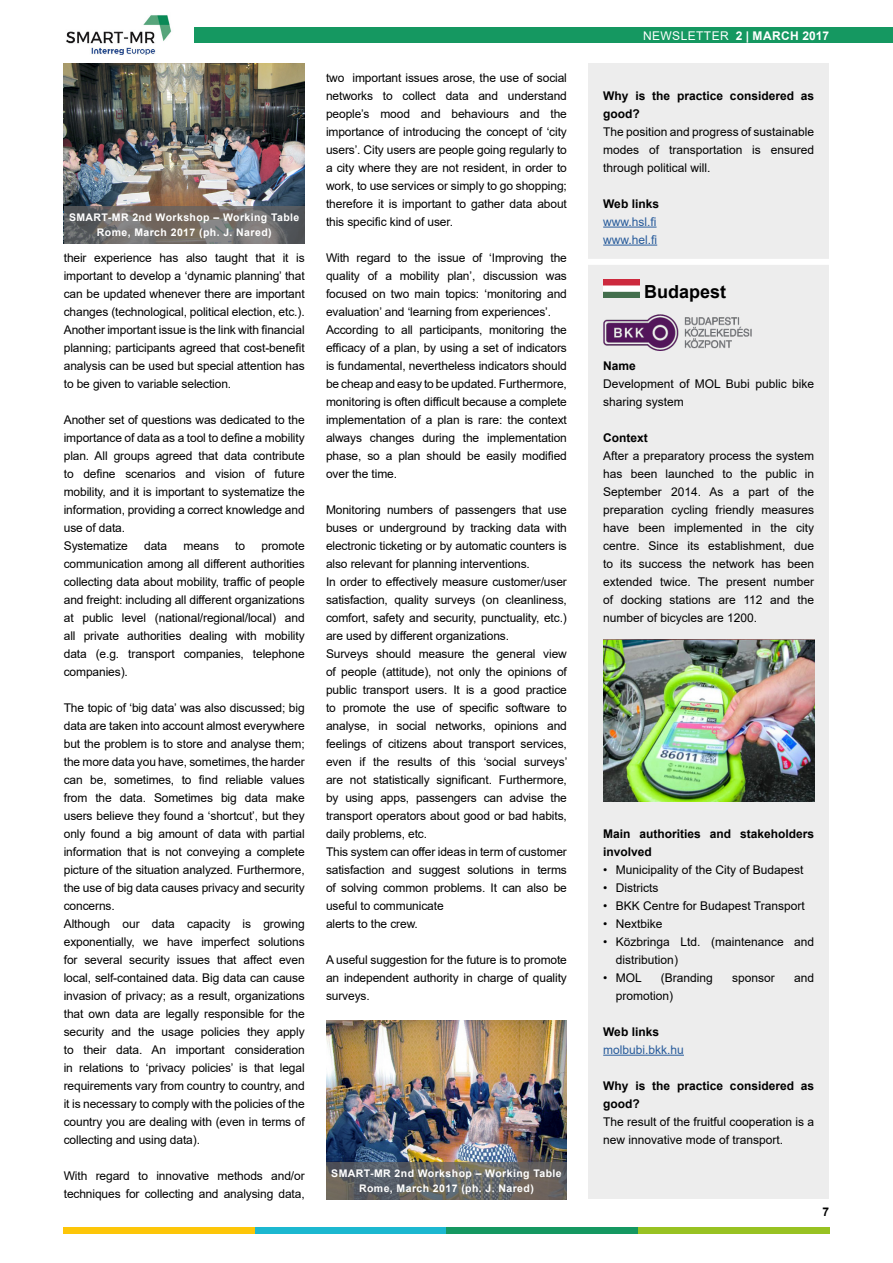
<style>
.page{position:relative;width:893px;height:1263px;background:#fff}
.page>*{position:absolute;margin:0;border:0;box-sizing:border-box;transform-origin:0 0}
.t1{font:700 18px "Arial";color:#000}
.t2{font:12px/18px "Arial";letter-spacing:-.01em;color:#000}
.t3{font:700 12px/18px "Arial";color:#000}
.t4{font:12px/18px "Arial";color:#275b9b}
.t5{font:700 12px "Arial";letter-spacing:.035em;color:#fff}
.t6{font:700 10.5px/15px "Arial";letter-spacing:.04em;color:#fff;text-align:center}
.s1{font-weight:400}
</style>
<div class="page">
<img style="left:326px;top:1020px;width:241px;height:142px">
<div style="left:195px;top:28px;width:698px;height:15px;background:#159861"></div>
<img style="left:66px;top:15px;width:106px;height:39px">
<img style="left:64px;top:64px;width:241px;height:143px">
<div style="left:64px;top:1227px;width:191px;height:7px;background:#fdc608"></div>
<div style="left:255px;top:1227px;width:191px;height:7px;background:#1cb8d0"></div>
<div style="left:446px;top:1227px;width:192px;height:7px;background:#159861"></div>
<div style="left:638px;top:1227px;width:191px;height:7px;background:#98c222"></div>
<div style="left:588px;top:64px;width:241px;height:1135px;background:#ededed"></div>
<hr style="left:603px;top:227px;width:54px;height:1px;background:#275b9b">
<hr style="left:603px;top:245px;width:54px;height:1px;background:#275b9b">
<hr style="left:603px;top:1055px;width:81px;height:1px;background:#275b9b">
<img style="left:603px;top:280px;width:36px;height:18px">
<img style="left:603px;top:640px;width:211px;height:162px">
<img style="left:603px;top:314px;width:149px;height:37px">
<svg style="left:64px;top:207px;width:241px;height:37px;background:#6e6b69"></svg>
<svg style="left:326px;top:1162px;width:241px;height:38px;background:#636362"></svg>
<div style="left:578px;top:259px;width:264px;height:6px;background:#fff"></div>
<p class="t6" style="left:69px;top:210px;width:232px">SMART-MR 2nd Workshop – Working Table<br>Rome, March 2017 (ph. J. Nared)</p>
<p class="t2" style="left:64px;top:248px;width:242px;text-align:justify">their experience has also taught that it is important to develop a ‘dynamic planning’ that can be updated whenever there are important changes (technological, political election, etc.).<br>Another important issue is the link with financial planning; participants agreed that cost-benefit analysis can be used but special attention has to be given to variable selection.</p>
<p class="t2" style="left:64px;top:410px;width:242px">Another set of questions was dedicated to the importance of data as a tool to define a mobility plan. All groups agreed that data contribute to define scenarios and vision of future mobility, and it is important to systematize the information, providing a correct knowledge and use of data.<br>Systematize</p>
<p class="t2" style="left:144px;top:536px;width:24px">data</p>
<p class="t2" style="left:183px;top:536px;width:37px">means</p>
<p class="t2" style="left:235px;top:536px;width:11px">to</p>
<p class="t2" style="left:64px;top:536px;width:242px;text-align:justify;text-indent:198px">promote communication among all different authorities collecting data about mobility, traffic of people and freight: including all different organizations at public level (national/regional/local) and all private authorities dealing with mobility data (e.g. transport companies, telephone companies).</p>
<p class="t2" style="left:64px;top:698px;width:242px">The topic of ‘big data’ was also discussed; big data are taken into account almost everywhere but the problem is to store and analyse them; the more data you have, sometimes, the harder can be, sometimes, to find reliable values from the data. Sometimes big data make users believe they found a ‘shortcut’, but they only found a big amount of data with partial information that is not conveying a complete picture of the situation analyzed. Furthermore, the use of big data causes privacy and security concerns.<br>Although our data capacity is growing exponentially, we have imperfect solutions for several security issues that affect even local, self-contained data. Big data can cause invasion of privacy; as a result, organizations that own data are legally responsible for the security and the usage policies they apply to their data. An important consideration in relations to ‘privacy policies’ is that legal requirements vary from country to country, and it is necessary to comply with the policies of the country you are dealing with (even in terms of collecting and using data).</p>
<p class="t2" style="left:64px;top:1166px;width:242px">With regard to innovative methods and/or techniques for collecting and analysing data,</p>
<p class="t2" style="left:326px;top:68px;width:242px;text-align:justify">two important issues arose, the use of social networks to collect data and understand people’s mood and behaviours and the importance of introducing the concept of ‘city users’. City users are people going regularly to a city where they are not resident, in order to work, to use services or simply to go shopping; therefore it is important to gather data about this specific kind of user.</p>
<p class="t2" style="left:326px;top:248px;width:242px">With regard to the issue of ‘Improving the quality of a mobility plan’, discussion was focused on two main topics: ‘monitoring and evaluation’ and ‘learning from experiences’.<br>According to all participants, monitoring the efficacy of a plan, by using a set of indicators is fundamental, nevertheless indicators should be cheap and easy to be updated. Furthermore, monitoring is often difficult because a complete implementation of a plan is rare: the context always changes during the implementation phase, so a plan should be easily modified over the time.</p>
<p class="t2" style="left:326px;top:500px;width:243px">Monitoring numbers of passengers that use buses or underground by tracking data with electronic ticketing or by automatic counters is also relevant for planning interventions.<br>In order to effectively measure customer/user satisfaction, quality surveys (on cleanliness, comfort, safety and security, punctuality, etc.) are used by different organizations.<br>Surveys should measure the general view of people (attitude), not only the opinions of public transport users. It is a good practice to promote the use of specific software to analyse, in social networks, opinions and feelings of citizens about transport services, even if the results of this ‘social surveys’ are not statistically significant. Furthermore, by using apps, passengers can advise the transport operators about good or bad habits, daily problems, etc.<br>This system can offer ideas in term of customer satisfaction and suggest solutions in terms of solving common problems. It can also be useful to communicate<br>alerts to the crew.</p>
<p class="t2" style="left:326px;top:950px;width:242px;text-align:justify">A useful suggestion for the future is to promote an independent authority in charge of quality surveys.</p>
<p class="t6" style="left:331px;top:1166px;width:232px">SMART-MR 2nd Workshop – Working Table<br>Rome, March 2017 (ph. J. Nared)</p>
<p class="t5" style="left:643px;top:27px;width:188px"><span class="s1">NEWSLETTER</span> 2 | MARCH 2017</p>
<p class="t3" style="left:603px;top:87px;width:212px">Why is the practice considered as good?</p>
<p class="t2" style="left:603px;top:122px;width:212px;text-align:justify">The position and progress of sustainable modes of transportation is ensured through political will.</p>
<p class="t3" style="left:603px;top:195px;width:57px">Web links</p>
<p class="t4" style="left:603px;top:212px;width:56px">www.hsl.fi www.hel.fi</p>
<h1 class="t1" style="left:644px;top:279px;width:84px">Budapest</h1>
<p class="t3" style="left:603px;top:357px;width:34px">Name</p>
<p class="t2" style="left:603px;top:374px;width:213px">Development of MOL Bubi public bike sharing system</p>
<p class="t3" style="left:603px;top:429px;width:46px">Context</p>
<p class="t2" style="left:603px;top:446px;width:213px;text-align:justify">After a preparatory process the system has been launched to the public in September 2014. As a part of the preparation cycling friendly measures have been implemented in the city centre. Since its establishment, due to its success the network has been extended twice. The present number of docking stations are 112 and the number of bicycles are 1200.</p>
<p class="t3" style="left:603px;top:825px;width:213px">Main authorities and stakeholders involved</p>
<p class="t2" style="left:603px;top:860px;width:202px">• Municipality of the City of Budapest</p>
<p class="t2" style="left:603px;top:878px;width:57px">• Districts</p>
<p class="t2" style="left:603px;top:896px;width:203px">• BKK Centre for Budapest Transport</p>
<p class="t2" style="left:603px;top:914px;width:61px">• Nextbike</p>
<p class="t2" style="left:616px;top:932px;width:200px;text-indent:-13px">• Közbringa Ltd. (maintenance and distribution)</p>
<p class="t2" style="left:603px;top:968px;width:40px">• MOL</p>
<p class="t2" style="left:661px;top:968px;width:54px">(Branding</p>
<p class="t2" style="left:732px;top:968px;width:44px">sponsor</p>
<p class="t2" style="left:794px;top:968px;width:22px">and</p>
<p class="t2" style="left:616px;top:986px;width:59px">promotion)</p>
<p class="t3" style="left:603px;top:1023px;width:57px">Web links</p>
<p class="t4" style="left:603px;top:1040px;width:82px">molbubi.bkk.hu</p>
<p class="t3" style="left:603px;top:1077px;width:212px">Why is the practice considered as good?</p>
<p class="t2" style="left:603px;top:1112px;width:213px">The result of the fruitful cooperation is a new innovative mode of transport.</p>
<p class="t3" style="left:822px;top:1203px;width:8px">7</p>
</div>
